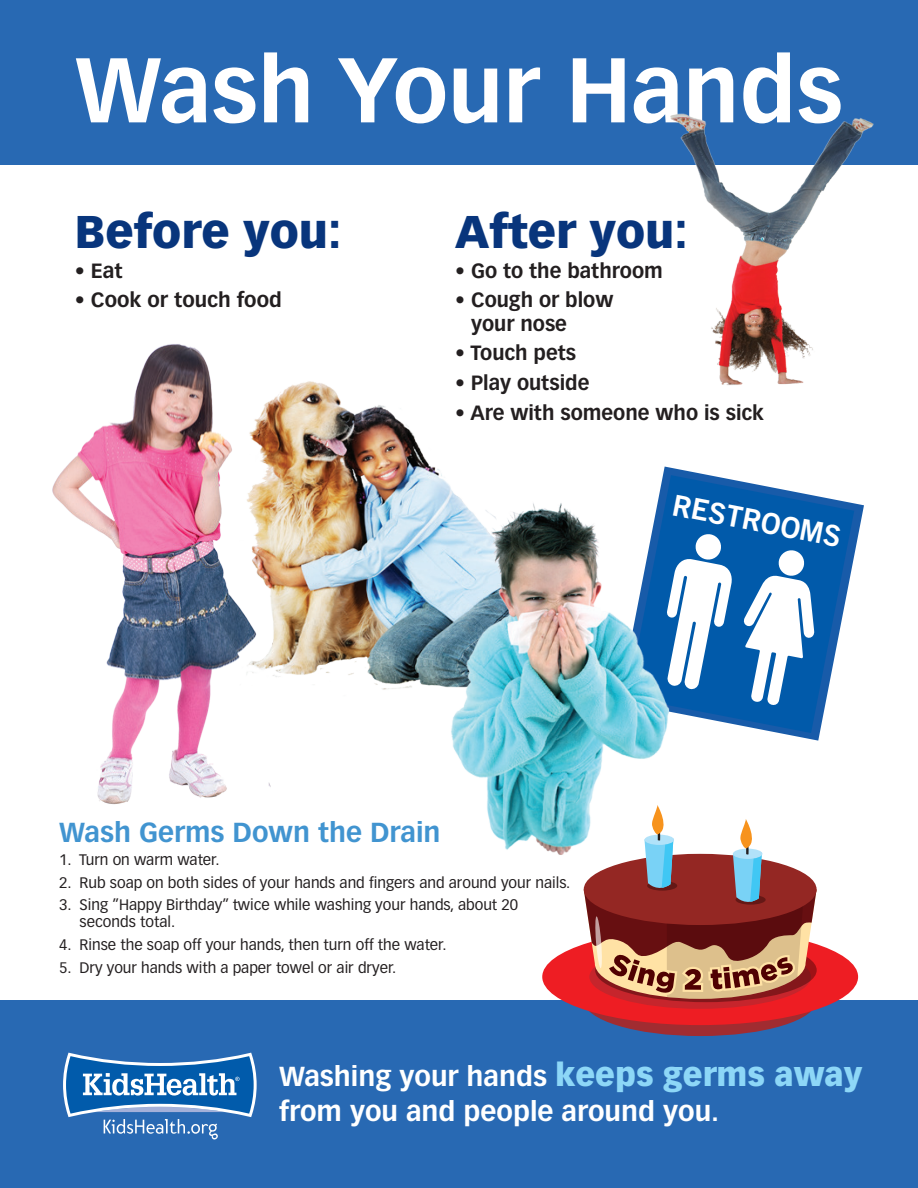
<style>
.page{position:relative;width:918px;height:1188px;background:#fff}
.page>*{position:absolute;margin:0;border:0;box-sizing:border-box;transform-origin:0 0}
.t1{font:700 90px "Vectora LT Std";color:#fff}
.t2{font:900 45px "Vectora LT Std";color:#08357c}
.t3{font:29.25px "Trade Gothic LT Std Bd 2";color:#fff}
.t4{font:700 27px/34.5px "Vectora LT Std";color:#fff}
.t5{font:700 27px "Vectora LT Std";color:#4194d0}
.t6{font:700 20.25px/23.2px "Vectora LT Std";color:#231f20}
.t7{font:15px/17.2px "Vectora LT Std";color:#231f20}
.s1{font-weight:900;font-size:31.5px;color:#8dd7f7}
</style>
<div class="page">
<img style="left:52px;top:344px;width:219px;height:460px">
<img style="left:240px;top:377px;width:215px;height:339px">
<svg style="left:663px;top:467px;width:201px;height:274px"></svg>
<svg style="left:659px;top:475px;width:195px;height:258px"></svg>
<div style="left:0;top:0;width:918px;height:164px;background:#2869b3"></div>
<div style="left:0;top:1000px;width:918px;height:188px;background:#2869b3"></div>
<img style="left:418px;top:495px;width:273px;height:360px">
<svg style="left:63px;top:1053px;width:194px;height:86px"></svg>
<div style="left:542px;top:929px;width:316px;height:96px;background:#ee1d23;border-radius:50%"></div>
<svg style="left:584px;top:805px;width:233px;height:231px"></svg>
<img style="left:648px;top:113px;width:233px;height:272px">
<svg style="left:666px;top:519px;width:149px;height:189px"></svg>
<h1 class="t1" style="left:75px;top:36px;width:769px">Wash Your Hands</h1>
<h2 class="t2" style="left:75px;top:203px;width:268px">Before you:</h2>
<h3 class="t6" style="left:75px;top:259px;width:49px">• Eat</h3>
<h3 class="t6" style="left:75px;top:289px;width:209px">• Cook or touch food</h3>
<h2 class="t2" style="left:455px;top:203px;width:234px">After you:</h2>
<h3 class="t6" style="left:455px;top:259px;width:209px">• Go to the bathroom</h3>
<h3 class="t6" style="left:471px;top:289px;width:144px;text-indent:-16px">• Cough or blow your nose</h3>
<h3 class="t6" style="left:455px;top:341px;width:122px">• Touch pets</h3>
<h3 class="t6" style="left:455px;top:371px;width:136px">• Play outside</h3>
<h3 class="t6" style="left:455px;top:401px;width:310px">• Are with someone who is sick</h3>
<h3 class="t3" style="left:676px;top:487px;width:173px;rotate:11deg">RESTROOMS</h3>
<h3 class="t5" style="left:59px;top:816px;width:383px">Wash Germs Down the Drain</h3>
<p class="t7" style="left:59px;top:851px;width:162px">1. Turn on warm water.</p>
<p class="t7" style="left:59px;top:874px;width:512px">2. Rub soap on both sides of your hands and fingers and around your nails.</p>
<p class="t7" style="left:80px;top:896px;width:440px;text-indent:-20px">3. Sing ”Happy Birthday” twice while washing your hands, about 20 seconds total.</p>
<p class="t7" style="left:59px;top:936px;width:389px">4. Rinse the soap off your hands, then turn off the water.</p>
<p class="t7" style="left:59px;top:959px;width:339px">5. Dry your hands with a paper towel or air dryer.</p>
<h3 class="t4" style="left:279px;top:1059px;width:585px">Washing your hands <span class="s1">keeps germs away </span>from you and people around you.</h3>
</div>
